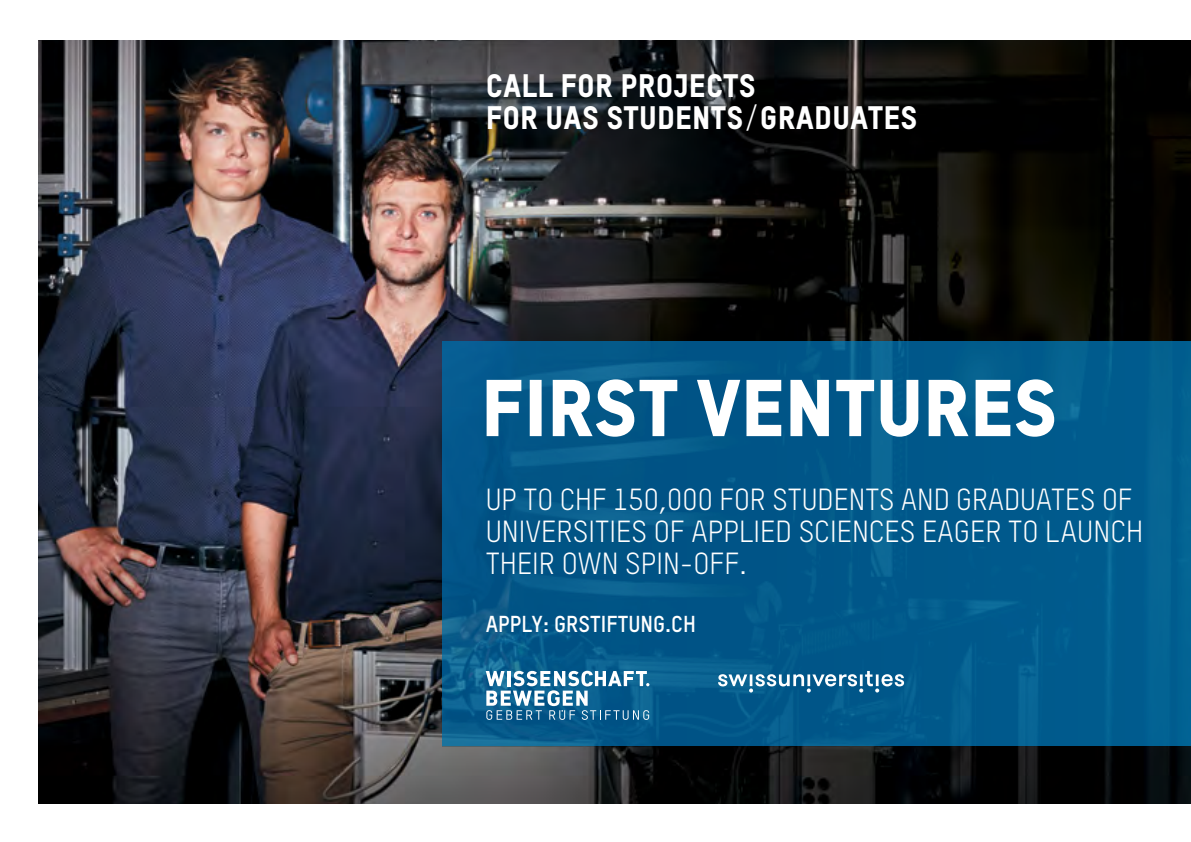
<style>
.page{position:relative;width:1191px;height:842px;background:#fff}
.page>*{position:absolute;margin:0;border:0;box-sizing:border-box;transform-origin:0 0}
.t1{font:32px "TSTAR Headline";letter-spacing:.005em;color:#fff}
.t2{font:30px/32px "TSTAR";color:#fff}
.t3{font:700 22.6px "TSTAR";color:#fff}
.s1{font-family:"TSTAR"}
</style>
<div class="page">
<img style="left:39px;top:40px;width:1152px;height:763px">
<svg style="left:442px;top:342px;width:749px;height:404px;background:#02598b"></svg>
<svg style="left:486px;top:379px;width:568px;height:58px"></svg>
<svg style="left:486px;top:671px;width:163px;height:49px"></svg>
<svg style="left:718px;top:671px;width:186px;height:21px"></svg>
<p class="t1" style="left:486px;top:66px;width:272px">CALL FOR PROJECTS</p>
<p class="t1" style="left:486px;top:98px;width:433px">FOR UAS STUDENTS<span class="s1">/</span>GRADUATES</p>
<p class="t2" style="left:486px;top:483px;width:659px">UP TO CHF 150,000 FOR STUDENTS AND GRADUATES OF<br>UNIVERSITIES OF APPLIED SCIENCES EAGER TO LAUNCH<br>THEIR OWN SPIN-OFF.</p>
<p class="t3" style="left:486px;top:609px;width:212px">APPLY: GRSTIFTUNG.CH</p>
</div>
